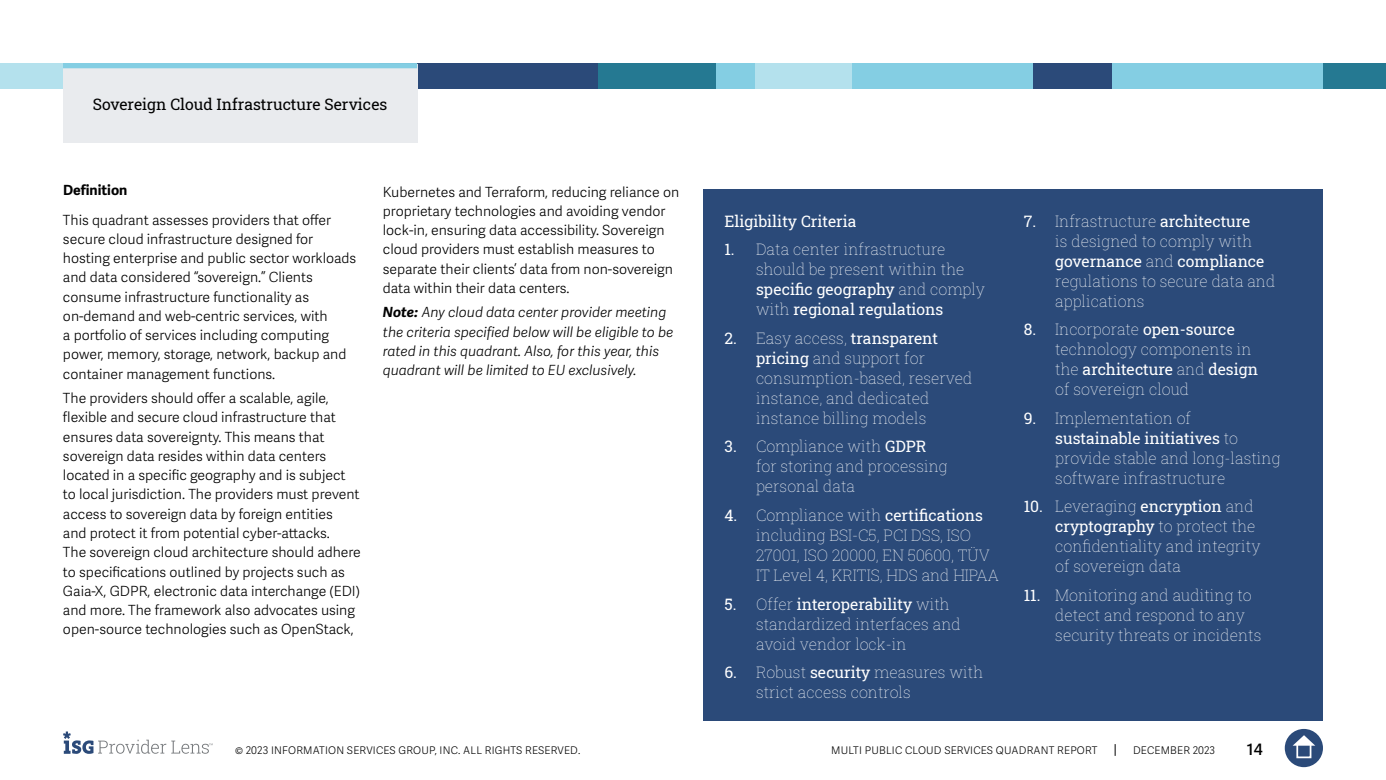
<style>
.page{position:relative;width:1386px;height:780px;background:#fff}
.page>*{position:absolute;margin:0;border:0;box-sizing:border-box;transform-origin:0 0}
.t1{font:15.75px/19.9px "Roboto Slab ISG P Thin";color:#fff}
.t2{font:15.75px/19.9px "Roboto Slab ISG P Regular";color:#fff}
.t3{font:15.75px "Roboto Slab ISG P Regular";color:#000}
.t4{font:600 15.75px "Adelle Sans";color:#000}
.t5{font:300 14px/19.2px "Adelle Sans";color:#000101}
.t6{font:italic 300 14px/19.2px "Adelle Sans";color:#000101}
.t7{font:700 14px "Adelle Sans";color:#000}
.t8{font:300 10.5px "Adelle Sans";letter-spacing:.02em;color:#000}
.s1{font-weight:700;color:#000}
.s2{font-family:"Roboto Slab ISG P Regular"}
.s3{font-family:"Roboto Slab ISG P Thin"}
</style>
<div class="page">
<svg style="left:1115px;top:744px;width:1px;height:12px"></svg>
<div style="left:1285px;top:729px;width:38px;height:38px;background:#2b4a79;border-radius:50%"></div>
<svg style="left:1293px;top:735px;width:22px;height:10px"></svg>
<div style="left:1296px;top:743px;width:15px;height:15px;border:2px solid #fff"></div>
<svg style="left:63px;top:731px;width:150px;height:23px"></svg>
<div style="left:1047px;top:63px;width:276px;height:26px;background:#84cee3"></div>
<div style="left:0;top:63px;width:158px;height:26px;background:#b4e1ed"></div>
<div style="left:850px;top:63px;width:184px;height:26px;background:#84cee3"></div>
<div style="left:1323px;top:63px;width:63px;height:26px;background:#257992"></div>
<div style="left:1033px;top:63px;width:79px;height:26px;background:#2b4a79"></div>
<div style="left:754px;top:63px;width:98px;height:26px;background:#b4e1ed"></div>
<div style="left:598px;top:63px;width:157px;height:26px;background:#84cee3"></div>
<div style="left:598px;top:63px;width:118px;height:26px;background:#257992"></div>
<div style="left:379px;top:63px;width:219px;height:26px;background:#2b4a79"></div>
<div style="left:704px;top:189px;width:619px;height:531px;background:#2b4a79"></div>
<div style="left:63px;top:64px;width:354px;height:79px;background:#e9ebee"></div>
<div style="left:63px;top:63px;width:354px;height:5px;background:#84cee3"></div>
<p class="t3" style="left:93px;top:93px;width:296px">Sovereign Cloud Infrastructure Services</p>
<p class="t7" style="left:63px;top:181px;width:66px">Definition</p>
<p class="t5" style="left:63px;top:210px;width:295px">This quadrant assesses providers that offer secure cloud infrastructure designed for hosting enterprise and public sector workloads and data considered “sovereign.” Clients consume infrastructure functionality as on-demand and web-centric services, with<br>a portfolio of services including computing power, memory, storage, network, backup and container management functions.</p>
<p class="t5" style="left:63px;top:389px;width:299px">The providers should offer a scalable, agile, flexible and secure cloud infrastructure that ensures data sovereignty. This means that sovereign data resides within data centers located in a specific geography and is subject to local jurisdiction. The providers must prevent access to sovereign data by foreign entities<br>and protect it from potential cyber-attacks.<br>The sovereign cloud architecture should adhere to specifications outlined by projects such as Gaia-X, GDPR, electronic data interchange (EDI) and more. The framework also advocates using open-source technologies such as OpenStack,</p>
<p class="t5" style="left:383px;top:182px;width:298px">Kubernetes and Terraform, reducing reliance on proprietary technologies and avoiding vendor lock-in, ensuring data accessibility. Sovereign cloud providers must establish measures to separate their clients’ data from non-sovereign data within their data centers.</p>
<p class="t6" style="left:383px;top:303px;width:292px"><span class="s1">Note:</span> Any cloud data center provider meeting the criteria specified below will be eligible to be rated in this quadrant. Also, for this year, this quadrant will be limited to EU exclusively.</p>
<p class="t2" style="left:724px;top:210px;width:133px">Eligibility Criteria</p>
<p class="t1" style="left:756px;top:239px;width:210px;text-indent:-32px"><span class="s2">1.</span> Data center infrastructure should be present within the</p>
<p class="t2" style="left:756px;top:279px;width:231px">specific geography <span class="s3">and comply with</span> regional regulations</p>
<p class="t2" style="left:724px;top:328px;width:215px">2. <span class="s3">Easy access,</span> transparent</p>
<p class="t1" style="left:756px;top:348px;width:218px"><span class="s2">pricing</span> and support for consumption-based, reserved instance, and dedicated instance billing models</p>
<p class="t1" style="left:756px;top:436px;width:193px;text-indent:-32px"><span class="s2">3.</span> Compliance with <span class="s2">GDPR </span>for storing and processing personal data</p>
<p class="t2" style="left:724px;top:505px;width:260px">4. <span class="s3">Compliance with</span> certifications</p>
<p class="t1" style="left:756px;top:525px;width:245px">including BSI-C5, PCI DSS, ISO<br>27001, ISO 20000, EN 50600, TÜV<br>IT Level 4, KRITIS, HDS and HIPAA</p>
<p class="t2" style="left:724px;top:593px;width:227px">5. <span class="s3">Offer</span> interoperability <span class="s3">with</span></p>
<p class="t1" style="left:756px;top:613px;width:206px">standardized interfaces and avoid vendor lock-in</p>
<p class="t1" style="left:756px;top:662px;width:229px;text-indent:-32px"><span class="s2">6.</span> Robust <span class="s2">security</span> measures with strict access controls</p>
<p class="t2" style="left:1024px;top:210px;width:228px">7. <span class="s3">Infrastructure</span> architecture</p>
<p class="t1" style="left:1055px;top:230px;width:199px">is designed to comply with</p>
<p class="t2" style="left:1055px;top:250px;width:211px">governance <span class="s3">and</span> compliance</p>
<p class="t1" style="left:1055px;top:270px;width:222px">regulations to secure data and applications</p>
<p class="t2" style="left:1024px;top:319px;width:213px">8. <span class="s3">Incorporate</span> open-source</p>
<p class="t1" style="left:1055px;top:339px;width:198px">technology components in</p>
<p class="t2" style="left:1055px;top:359px;width:204px"><span class="s3">the</span> architecture <span class="s3">and</span> design</p>
<p class="t1" style="left:1055px;top:379px;width:135px">of sovereign cloud</p>
<p class="t1" style="left:1024px;top:408px;width:169px"><span class="s2">9.</span> Implementation of</p>
<p class="t2" style="left:1055px;top:428px;width:184px">sustainable initiatives <span class="s3">to</span></p>
<p class="t1" style="left:1055px;top:447px;width:227px">provide stable and long-lasting software infrastructure</p>
<p class="t2" style="left:1024px;top:496px;width:233px;text-align:right">10. <span class="s3">Leveraging</span> encryption <span class="s3">and </span>cryptography <span class="s3">to protect the</span></p>
<p class="t1" style="left:1055px;top:536px;width:207px">confidentiality and integrity of sovereign data</p>
<p class="t1" style="left:1055px;top:585px;width:208px;text-indent:-32px"><span class="s2">11.</span> Monitoring and auditing to detect and respond to any security threats or incidents</p>
<p class="t8" style="left:235px;top:744px;width:347px">© 2023 INFORMATION SERVICES GROUP, INC. ALL RIGHTS RESERVED.</p>
<p class="t8" style="left:831px;top:744px;width:268px">MULTI PUBLIC CLOUD SERVICES QUADRANT REPORT</p>
<p class="t8" style="left:1133px;top:744px;width:84px">DECEMBER 2023</p>
<p class="t4" style="left:1247px;top:740px;width:17px">14</p>
</div>
